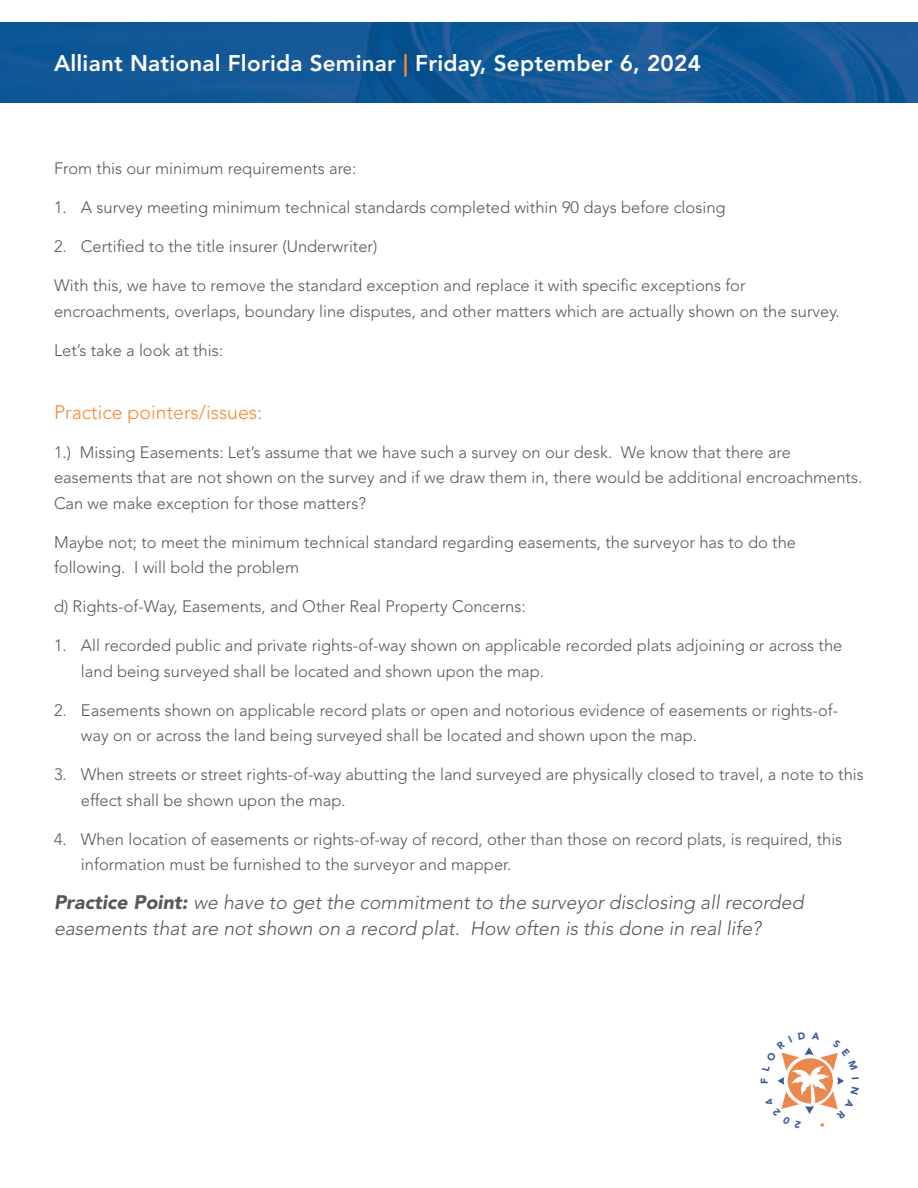
<style>
.page{position:relative;width:918px;height:1188px;background:#fff}
.page>*{position:absolute;margin:0;border:0;box-sizing:border-box;transform-origin:0 0}
.t1{font:800 22.5px "Avenir LT Std";letter-spacing:.01em;color:#fff}
.t2{font:italic 300 19.5px/25.5px "Avenir LT Std";color:#57585a}
.t3{font:300 19.5px "Avenir LT Std";color:#f58932}
.t4{font:300 16.5px/25.5px "Avenir LT Std";color:#57585a}
.s1{color:#f58932}
.s2{font-weight:900}
</style>
<div class="page">
<img style="left:0;top:23px;width:918px;height:80px">
<svg style="left:777px;top:1047px;width:67px;height:67px"></svg>
<h1 class="t1" style="left:54px;top:50px;width:649px">Alliant National Florida Seminar <span class="s1">|</span> Friday, September 6, 2024</h1>
<p class="t4" style="left:54px;top:156px;width:304px">From this our minimum requirements are:</p>
<p class="t4" style="left:54px;top:195px;width:673px">1. A survey meeting minimum technical standards completed within 90 days before closing</p>
<p class="t4" style="left:54px;top:234px;width:325px">2. Certified to the title insurer (Underwriter)</p>
<p class="t4" style="left:54px;top:273px;width:787px">With this, we have to remove the standard exception and replace it with specific exceptions for encroachments, overlaps, boundary line disputes, and other matters which are actually shown on the survey.</p>
<p class="t4" style="left:54px;top:338px;width:171px">Let’s take a look at this:</p>
<p class="t3" style="left:54px;top:401px;width:210px">Practice pointers/issues:</p>
<p class="t4" style="left:54px;top:440px;width:810px">1.) Missing Easements: Let’s assume that we have such a survey on our desk. We know that there are easements that are not shown on the survey and if we draw them in, there would be additional encroachments.<br>Can we make exception for those matters?</p>
<p class="t4" style="left:54px;top:530px;width:744px">Maybe not; to meet the minimum technical standard regarding easements, the surveyor has to do the following. I will bold the problem</p>
<p class="t4" style="left:54px;top:594px;width:473px">d) Rights-of-Way, Easements, and Other Real Property Concerns:</p>
<p class="t4" style="left:81px;top:633px;width:763px;text-indent:-27px">1. All recorded public and private rights-of-way shown on applicable recorded plats adjoining or across the land being surveyed shall be located and shown upon the map.</p>
<p class="t4" style="left:81px;top:698px;width:759px;text-indent:-27px">2. Easements shown on applicable record plats or open and notorious evidence of easements or rights-of&shy;way on or across the land being surveyed shall be located and shown upon the map.</p>
<p class="t4" style="left:81px;top:762px;width:784px;text-indent:-27px">3. When streets or street rights-of-way abutting the land surveyed are physically closed to travel, a note to this effect shall be shown upon the map.</p>
<p class="t4" style="left:81px;top:827px;width:763px;text-indent:-27px">4. When location of easements or rights-of-way of record, other than those on record plats, is required, this information must be furnished to the surveyor and mapper.</p>
<p class="t2" style="left:54px;top:890px;width:751px"><span class="s2">Practice Point:</span> we have to get the commitment to the surveyor disclosing all recorded easements that are not shown on a record plat. How often is this done in real life?</p>
</div>
